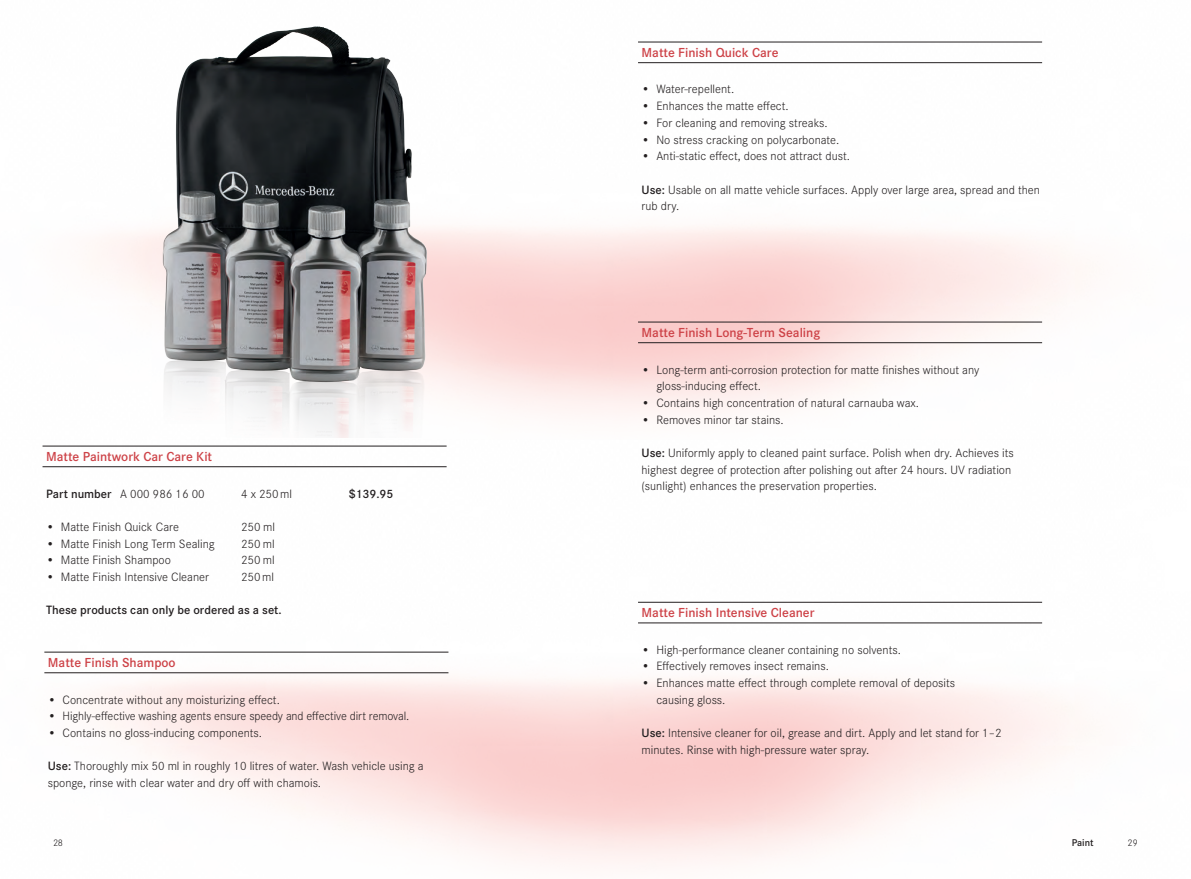
<style>
.page{position:relative;width:1191px;height:879px;background:#fff}
.page>*{position:absolute;margin:0;border:0;box-sizing:border-box;transform-origin:0 0}
.t1{font:600 13.62px "Daimler CS Pro";color:#cd4247}
.t2{font:300 12.5px/16.8px "Daimler CS Pro";color:#231f20}
.t3{font:600 12.5px "Daimler CS Pro";color:#231f20}
.t4{font:600 10.25px "Daimler CS Pro";color:#231f20}
.t5{font:300 9.88px "Daimler CS Pro";color:#231f20}
.s1{font-weight:600}
</style>
<div class="page">
<img style="left:152px;top:26px;width:282px;height:411px">
<hr style="left:43px;top:446px;width:403px;height:1px;background:#231f20">
<hr style="left:43px;top:466px;width:403px;height:1px;background:#231f20">
<hr style="left:638px;top:42px;width:404px;height:1px;background:#231f20">
<hr style="left:638px;top:62px;width:404px;height:1px;background:#231f20">
<hr style="left:638px;top:322px;width:404px;height:1px;background:#231f20">
<hr style="left:638px;top:342px;width:404px;height:1px;background:#231f20">
<hr style="left:44px;top:652px;width:404px;height:1px;background:#231f20">
<hr style="left:44px;top:672px;width:404px;height:1px;background:#231f20">
<hr style="left:638px;top:602px;width:404px;height:1px;background:#231f20">
<hr style="left:638px;top:622px;width:404px;height:1px;background:#231f20">
<p class="t1" style="left:641px;top:42px;width:138px">Matte Finish Quick Care</p>
<p class="t2" style="left:641px;top:80px;width:94px">• Water-repellent.</p>
<p class="t2" style="left:641px;top:97px;width:149px">• Enhances the matte effect.</p>
<p class="t2" style="left:641px;top:114px;width:188px">• For cleaning and removing streaks.</p>
<p class="t2" style="left:641px;top:130px;width:199px">• No stress cracking on polycarbonate.</p>
<p class="t2" style="left:641px;top:147px;width:210px">• Anti-static effect, does not attract dust.</p>
<p class="t2" style="left:641px;top:180px;width:400px"><span class="s1">Use:</span> Usable on all matte vehicle surfaces. Apply over large area, spread and then rub dry.</p>
<p class="t1" style="left:46px;top:446px;width:168px">Matte Paintwork Car Care Kit</p>
<p class="t2" style="left:46px;top:484px;width:160px"><span class="s1">Part number</span> A 000 986 16 00</p>
<p class="t2" style="left:241px;top:484px;width:53px">4 x 250 ml</p>
<p class="t3" style="left:349px;top:484px;width:46px">$139.95</p>
<p class="t2" style="left:46px;top:518px;width:134px">• Matte Finish Quick Care</p>
<p class="t2" style="left:241px;top:518px;width:35px">250 ml</p>
<p class="t2" style="left:46px;top:534px;width:170px">• Matte Finish Long Term Sealing</p>
<p class="t2" style="left:241px;top:534px;width:35px">250 ml</p>
<p class="t2" style="left:46px;top:551px;width:126px">• Matte Finish Shampoo</p>
<p class="t2" style="left:241px;top:551px;width:35px">250 ml</p>
<p class="t2" style="left:46px;top:568px;width:164px">• Matte Finish Intensive Cleaner</p>
<p class="t2" style="left:241px;top:568px;width:35px">250ml</p>
<p class="t3" style="left:46px;top:601px;width:237px">These products can only be ordered as a set.</p>
<p class="t1" style="left:48px;top:652px;width:129px">Matte Finish Shampoo</p>
<p class="t2" style="left:48px;top:690px;width:234px">• Concentrate without any moisturizing effect.</p>
<p class="t2" style="left:48px;top:707px;width:363px">• Highly-effective washing agents ensure speedy and effective dirt removal.</p>
<p class="t2" style="left:48px;top:723px;width:216px">• Contains no gloss-inducing components.</p>
<p class="t2" style="left:48px;top:757px;width:377px"><span class="s1">Use:</span> Thoroughly mix 50 ml in roughly 10 litres of water. Wash vehicle using a sponge, rinse with clear water and dry off with chamois.</p>
<p class="t1" style="left:641px;top:322px;width:180px">Matte Finish Long-Term Sealing</p>
<p class="t2" style="left:656px;top:360px;width:324px;text-indent:-15px">• Long-term anti-corrosion protection for matte finishes without any gloss-inducing effect.</p>
<p class="t2" style="left:641px;top:394px;width:279px">• Contains high concentration of natural carnauba wax.</p>
<p class="t2" style="left:641px;top:410px;width:144px">• Removes minor tar stains.</p>
<p class="t2" style="left:641px;top:444px;width:374px"><span class="s1">Use:</span> Uniformly apply to cleaned paint surface. Polish when dry. Achieves its highest degree of protection after polishing out after 24 hours. UV radiation (sunlight) enhances the preservation properties.</p>
<p class="t1" style="left:641px;top:603px;width:174px">Matte Finish Intensive Cleaner</p>
<p class="t2" style="left:641px;top:640px;width:261px">• High-performance cleaner containing no solvents.</p>
<p class="t2" style="left:641px;top:657px;width:189px">• Effectively removes insect remains.</p>
<p class="t2" style="left:656px;top:674px;width:300px;text-indent:-15px">• Enhances matte effect through complete removal of deposits causing gloss.</p>
<p class="t2" style="left:641px;top:724px;width:361px"><span class="s1">Use:</span> Intensive cleaner for oil, grease and dirt. Apply and let stand for 1–2 minutes. Rinse with high-pressure water spray.</p>
<p class="t5" style="left:53px;top:836px;width:11px">28</p>
<p class="t4" style="left:1071px;top:835px;width:23px">Paint</p>
<p class="t5" style="left:1127px;top:836px;width:12px">29</p>
</div>
